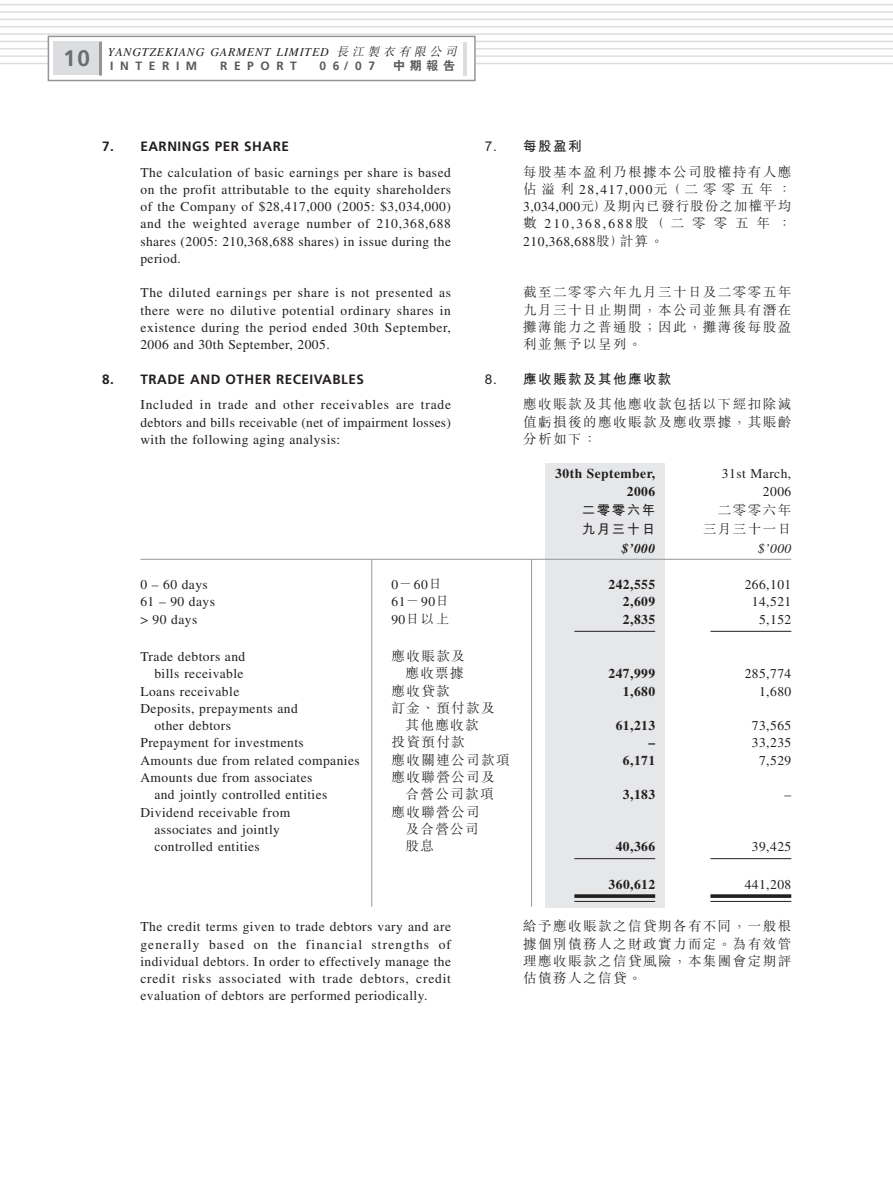
<style>
.page{position:relative;width:893px;height:1190px;background:#fff}
.page>*{position:absolute;margin:0;border:0;box-sizing:border-box;transform-origin:0 0}
.t1{font:700 22.5px "Frutiger";color:#6c6d70}
.t2{font:13.5px/17.2px "Times";letter-spacing:.035em;color:#231f20;text-align:justify}
.t3{font:300 13.5px/17.2px "M Sung";letter-spacing:.11em;color:#231f20;text-align:justify}
.t4{font:700 13.5px "Times";letter-spacing:.035em;color:#231f20}
.t5{font:700 13.5px "Frutiger";letter-spacing:.035em;color:#231f20}
.t6{font:13.5px/17.2px "Times";letter-spacing:.095em;color:#231f20}
.t7{font:700 13.5px "M Hei";letter-spacing:.11em;color:#231f20}
.t8{font:italic 700 13.5px "Times";color:#231f20}
.t9{font:italic 13.5px "Times";color:#231f20}
.t10{font:italic 12px "Times";letter-spacing:.07em;color:#231f20}
.t11{font:700 12px "Frutiger";letter-spacing:.55em;color:#57585a}
.t12{font:12px "Fake Font 000 FA67 D";color:#57585a}
.s1{font-family:"M Sung";font-weight:300}
.s2{font-family:"Times";font-weight:400}
</style>
<div class="page">
<hr style="left:0;top:63px;width:892px;height:1px;background:#dcdddf">
<hr style="left:0;top:55px;width:892px;height:2px;background:#dcdddf">
<hr style="left:0;top:48px;width:892px;height:2px;background:#dcdddf">
<hr style="left:0;top:41px;width:892px;height:1px;background:#dcdddf">
<hr style="left:0;top:33px;width:892px;height:2px;background:#dcdddf">
<hr style="left:0;top:26px;width:892px;height:1px;background:#dcdddf">
<hr style="left:0;top:19px;width:892px;height:1px;background:#dcdddf">
<hr style="left:0;top:11px;width:892px;height:2px;background:#dcdddf">
<hr style="left:0;top:4px;width:892px;height:1px;background:#dcdddf">
<div style="left:48px;top:36px;width:427px;height:44px;background:#fff"></div>
<div style="left:48px;top:36px;width:427px;height:45px;border:1px solid #939598"></div>
<div style="left:54px;top:41px;width:45px;height:34px;background:#dcdddf"></div>
<hr style="left:99px;top:42px;width:3px;height:34px;background:#939598">
<hr style="left:463px;top:42px;width:4px;height:34px;background:#dcdddf">
<div style="left:546px;top:463px;width:119px;height:444px;background:#e6e7e9"></div>
<hr style="left:140px;top:559px;width:651px;height:1px;background:#939598">
<hr style="left:574px;top:631px;width:81px;height:1px;background:#231f20">
<hr style="left:710px;top:631px;width:81px;height:1px;background:#231f20">
<hr style="left:574px;top:858px;width:81px;height:1px;background:#231f20">
<hr style="left:710px;top:858px;width:81px;height:1px;background:#231f20">
<svg style="left:574px;top:894px;width:81px;height:4px"></svg>
<hr style="left:574px;top:901px;width:81px;height:1px;background:#231f20">
<svg style="left:710px;top:894px;width:81px;height:4px"></svg>
<hr style="left:710px;top:901px;width:81px;height:1px;background:#231f20">
<hr style="left:371px;top:559px;width:1px;height:347px;background:#939598">
<hr style="left:531px;top:559px;width:1px;height:347px;background:#939598">
<h1 class="t1" style="left:63px;top:50px;width:28px">10</h1>
<p class="t10" style="left:108px;top:48px;width:353px">YANGTZEKIANG GARMENT LIMITED <span class="s1">長江製衣有限公司</span></p>
<p class="t11" style="left:110px;top:62px;width:88px">INTERIM</p>
<p class="t11" style="left:220px;top:62px;width:78px">REPORT</p>
<p class="t11" style="left:319px;top:62px;width:57px">06/07</p>
<p class="t12" style="left:410px;top:60px;width:47px">- !</p>
<p class="t5" style="left:102px;top:141px;width:188px">7. EARNINGS PER SHARE</p>
<p class="t2" style="left:140px;top:165px;width:312px">The calculation of basic earnings per share is based on the profit attributable to the equity shareholders of the Company of $28,417,000 (2005: $3,034,000) and the weighted average number of 210,368,688 shares (2005: 210,368,688 shares) in issue during the period.</p>
<p class="t2" style="left:140px;top:286px;width:312px">The diluted earnings per share is not presented as there were no dilutive potential ordinary shares in existence during the period ended 30th September, 2006 and 30th September, 2005.</p>
<p class="t5" style="left:102px;top:374px;width:263px">8. TRADE AND OTHER RECEIVABLES</p>
<p class="t2" style="left:140px;top:397px;width:312px">Included in trade and other receivables are trade debtors and bills receivable (net of impairment losses) with the following aging analysis:</p>
<p class="t7" style="left:485px;top:141px;width:98px">7. 每股盈利</p>
<p class="t3" style="left:523px;top:165px;width:269px">每股基本盈利乃根據本公司股權持有人應佔溢利 <span class="s2">28,417,000</span>元（二零零五年：<span class="s2">3,034,000</span>元）及期內已發行股份之加權平均</p>
<p class="t6" style="left:523px;top:217px;width:269px"><span class="s1">數</span> 210,368,688<span class="s1">股（二零零五年：<br></span>210,368,688<span class="s1">股）計算。</span></p>
<p class="t3" style="left:523px;top:285px;width:269px">截至二零零六年九月三十日及二零零五年九月三十日止期間，本公司並無具有潛在攤薄能力之普通股；因此，攤薄後每股盈利並無予以呈列。</p>
<p class="t7" style="left:485px;top:373px;width:188px">8. 應收賬款及其他應收款</p>
<p class="t3" style="left:523px;top:397px;width:269px">應收賬款及其他應收款包括以下經扣除減值虧損後的應收賬款及應收票據，其賬齡分析如下：</p>
<p class="t4" style="left:555px;top:469px;width:101px">30th September,</p>
<p class="t2" style="left:722px;top:466px;width:71px">31st March,</p>
<p class="t4" style="left:626px;top:487px;width:30px">2006</p>
<p class="t2" style="left:763px;top:485px;width:30px">2006</p>
<p class="t7" style="left:581px;top:505px;width:75px">二零零六年</p>
<p class="t3" style="left:718px;top:503px;width:75px">二零零六年</p>
<p class="t7" style="left:581px;top:524px;width:75px">九月三十日</p>
<p class="t3" style="left:703px;top:522px;width:90px">三月三十一日</p>
<p class="t8" style="left:622px;top:543px;width:35px">$’000</p>
<p class="t9" style="left:758px;top:543px;width:35px">$’000</p>
<p class="t2" style="left:140px;top:577px;width:69px">0 – 60 days</p>
<p class="t2" style="left:391px;top:577px;width:52px">0<span class="s1">－</span>60<span class="s1">日</span></p>
<p class="t4" style="left:608px;top:580px;width:48px">242,555</p>
<p class="t2" style="left:744px;top:577px;width:48px">266,101</p>
<p class="t2" style="left:140px;top:594px;width:76px">61 – 90 days</p>
<p class="t2" style="left:391px;top:594px;width:59px">61<span class="s1">－</span>90<span class="s1">日</span></p>
<p class="t4" style="left:623px;top:597px;width:34px">2,609</p>
<p class="t2" style="left:751px;top:594px;width:41px">14,521</p>
<p class="t2" style="left:140px;top:612px;width:58px">&gt; 90 days</p>
<p class="t3" style="left:391px;top:612px;width:60px"><span class="s2">90</span>日以上</p>
<p class="t4" style="left:623px;top:614px;width:34px">2,835</p>
<p class="t2" style="left:759px;top:612px;width:34px">5,152</p>
<p class="t2" style="left:140px;top:649px;width:106px">Trade debtors and</p>
<p class="t3" style="left:391px;top:649px;width:75px">應收賬款及</p>
<p class="t2" style="left:154px;top:666px;width:91px">bills receivable</p>
<p class="t3" style="left:405px;top:666px;width:60px">應收票據</p>
<p class="t4" style="left:608px;top:669px;width:48px">247,999</p>
<p class="t2" style="left:744px;top:666px;width:48px">285,774</p>
<p class="t2" style="left:140px;top:684px;width:100px">Loans receivable</p>
<p class="t3" style="left:391px;top:684px;width:60px">應收貸款</p>
<p class="t4" style="left:623px;top:686px;width:34px">1,680</p>
<p class="t2" style="left:759px;top:684px;width:34px">1,680</p>
<p class="t2" style="left:140px;top:701px;width:159px">Deposits, prepayments and</p>
<p class="t3" style="left:391px;top:701px;width:105px">訂金、預付款及</p>
<p class="t2" style="left:154px;top:718px;width:78px">other debtors</p>
<p class="t3" style="left:405px;top:718px;width:75px">其他應收款</p>
<p class="t4" style="left:615px;top:721px;width:41px">61,213</p>
<p class="t2" style="left:751px;top:718px;width:41px">73,565</p>
<p class="t2" style="left:140px;top:735px;width:165px">Prepayment for investments</p>
<p class="t3" style="left:391px;top:735px;width:75px">投資預付款</p>
<p class="t4" style="left:648px;top:738px;width:8px">–</p>
<p class="t2" style="left:751px;top:735px;width:41px">33,235</p>
<p class="t2" style="left:140px;top:753px;width:221px">Amounts due from related companies</p>
<p class="t3" style="left:391px;top:753px;width:120px">應收關連公司款項</p>
<p class="t4" style="left:623px;top:756px;width:34px">6,171</p>
<p class="t2" style="left:759px;top:753px;width:34px">7,529</p>
<p class="t2" style="left:140px;top:770px;width:173px">Amounts due from associates</p>
<p class="t3" style="left:391px;top:770px;width:105px">應收聯營公司及</p>
<p class="t2" style="left:154px;top:787px;width:174px">and jointly controlled entities</p>
<p class="t3" style="left:405px;top:787px;width:90px">合營公司款項</p>
<p class="t4" style="left:623px;top:790px;width:34px">3,183</p>
<p class="t2" style="left:784px;top:787px;width:8px">–</p>
<p class="t2" style="left:140px;top:804px;width:151px">Dividend receivable from</p>
<p class="t3" style="left:391px;top:804px;width:90px">應收聯營公司</p>
<p class="t2" style="left:154px;top:822px;width:127px">associates and jointly</p>
<p class="t3" style="left:405px;top:822px;width:75px">及合營公司</p>
<p class="t2" style="left:154px;top:839px;width:107px">controlled entities</p>
<p class="t3" style="left:405px;top:839px;width:30px">股息</p>
<p class="t4" style="left:615px;top:842px;width:41px">40,366</p>
<p class="t2" style="left:751px;top:839px;width:41px">39,425</p>
<p class="t4" style="left:608px;top:879px;width:48px">360,612</p>
<p class="t2" style="left:744px;top:876px;width:48px">441,208</p>
<p class="t2" style="left:140px;top:919px;width:312px">The credit terms given to trade debtors vary and are generally based on the financial strengths of individual debtors. In order to effectively manage the credit risks associated with trade debtors, credit evaluation of debtors are performed periodically.</p>
<p class="t3" style="left:523px;top:919px;width:269px">給予應收賬款之信貸期各有不同，一般根據個別債務人之財政實力而定。為有效管理應收賬款之信貸風險，本集團會定期評估債務人之信貸。</p>
</div>
